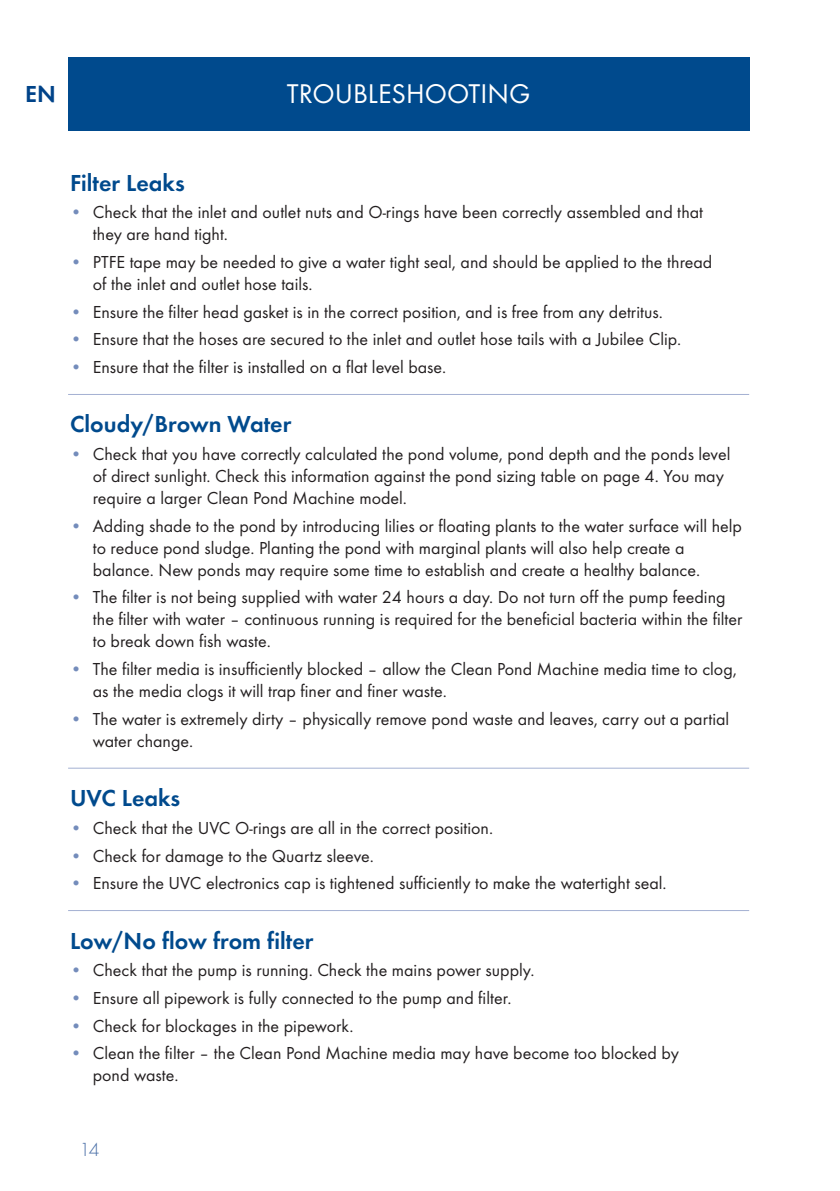
<style>
.page{position:relative;width:840px;height:1191px;background:#fff}
.page>*{position:absolute;margin:0;border:0;box-sizing:border-box;transform-origin:0 0}
.t1{font:28px "Futura T";color:#fff}
.t2{font:600 24px "Futura T";color:#004a8d}
.t3{font:600 24px "Futura T";color:#004389}
.t4{font:300 19.6px "Futura T";color:#476da6}
.t5{font:18px/22px "Futura T";color:#231f20}
.s1{color:#748cbb}
</style>
<div class="page">
<div style="left:68px;top:57px;width:680px;height:73px;background:#004a8d"></div>
<hr style="left:68px;top:394px;width:680px;height:1px;background:#a3b0d2">
<hr style="left:68px;top:910px;width:680px;height:1px;background:#a3b0d2">
<hr style="left:68px;top:768px;width:680px;height:1px;background:#a3b0d2">
<p class="t3" style="left:25px;top:80px;width:32px">EN</p>
<p class="t1" style="left:286px;top:78px;width:245px">TROUBLESHOOTING</p>
<p class="t2" style="left:70px;top:168px;width:116px">Filter Leaks</p>
<p class="t5" style="left:93px;top:201px;width:611px;text-indent:-23px"><span class="s1">•</span> Check that the inlet and outlet nuts and O-rings have been correctly assembled and that they are hand tight.</p>
<p class="t5" style="left:93px;top:251px;width:620px;text-indent:-23px"><span class="s1">•</span> PTFE tape may be needed to give a water tight seal, and should be applied to the thread of the inlet and outlet hose tails.</p>
<p class="t5" style="left:70px;top:300px;width:594px"><span class="s1">•</span> Ensure the filter head gasket is in the correct position, and is free from any detritus.</p>
<p class="t5" style="left:70px;top:328px;width:612px"><span class="s1">•</span> Ensure that the hoses are secured to the inlet and outlet hose tails with a Jubilee Clip.</p>
<p class="t5" style="left:70px;top:356px;width:377px"><span class="s1">•</span> Ensure that the filter is installed on a flat level base.</p>
<p class="t2" style="left:70px;top:410px;width:223px">Cloudy/Brown Water</p>
<p class="t5" style="left:93px;top:443px;width:638px;text-indent:-23px"><span class="s1">•</span> Check that you have correctly calculated the pond volume, pond depth and the ponds level of direct sunlight. Check this information against the pond sizing table on page 4. You may require a larger Clean Pond Machine model.</p>
<p class="t5" style="left:93px;top:514px;width:650px;text-indent:-23px"><span class="s1">•</span> Adding shade to the pond by introducing lilies or floating plants to the water surface will help to reduce pond sludge. Planting the pond with marginal plants will also help create a balance. New ponds may require some time to establish and create a healthy balance.</p>
<p class="t5" style="left:93px;top:586px;width:650px;text-indent:-23px"><span class="s1">•</span> The filter is not being supplied with water 24 hours a day. Do not turn off the pump feeding the filter with water – continuous running is required for the beneficial bacteria within the filter to break down fish waste.</p>
<p class="t5" style="left:93px;top:658px;width:645px;text-indent:-23px"><span class="s1">•</span> The filter media is insufficiently blocked – allow the Clean Pond Machine media time to clog, as the media clogs it will trap finer and finer waste.</p>
<p class="t5" style="left:93px;top:707px;width:637px;text-indent:-23px"><span class="s1">•</span> The water is extremely dirty – physically remove pond waste and leaves, carry out a partial water change.</p>
<p class="t2" style="left:70px;top:784px;width:112px">UVC Leaks</p>
<p class="t5" style="left:70px;top:816px;width:424px"><span class="s1">•</span> Check that the UVC O-rings are all in the correct position.</p>
<p class="t5" style="left:70px;top:844px;width:305px"><span class="s1">•</span> Check for damage to the Quartz sleeve.</p>
<p class="t5" style="left:70px;top:872px;width:597px"><span class="s1">•</span> Ensure the UVC electronics cap is tightened sufficiently to make the watertight seal.</p>
<p class="t2" style="left:70px;top:926px;width:245px">Low/No flow from filter</p>
<p class="t5" style="left:70px;top:959px;width:465px"><span class="s1">•</span> Check that the pump is running. Check the mains power supply.</p>
<p class="t5" style="left:70px;top:986px;width:442px"><span class="s1">•</span> Ensure all pipework is fully connected to the pump and filter.</p>
<p class="t5" style="left:70px;top:1014px;width:285px"><span class="s1">•</span> Check for blockages in the pipework.</p>
<p class="t5" style="left:93px;top:1042px;width:587px;text-indent:-23px"><span class="s1">•</span> Clean the filter – the Clean Pond Machine media may have become too blocked by pond waste.</p>
<p class="t4" style="left:79px;top:1137px;width:22px">14</p>
</div>
